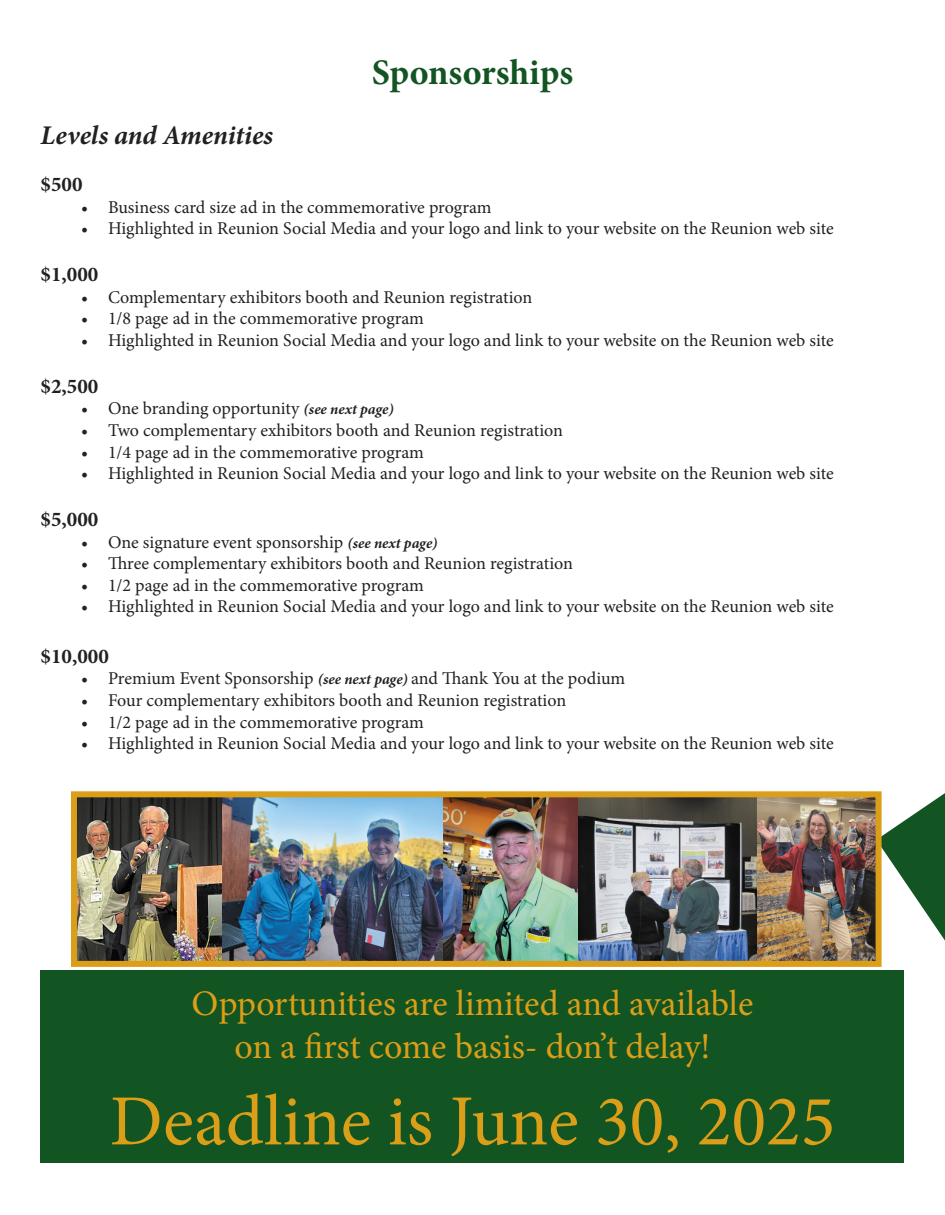
<style>
.page{position:relative;width:945px;height:1215px;background:#fff}
.page>*{position:absolute;margin:0;border:0;box-sizing:border-box;transform-origin:0 0}
.t1{font:72px "Minion Pro";color:#db9e18}
.t2{font:36px "Minion Pro";letter-spacing:-.005em;color:#db9e18}
.t3{font:700 36px "Minion Pro";color:#135423}
.t4{font:italic 700 27px "Minion Pro";color:#222121}
.t5{font:700 21px "Minion Pro";color:#222121}
.t6{font:18px "Minion Pro";color:#222121}
.s1{font-weight:700;font-style:italic;font-size:15px}
</style>
<div class="page">
<svg style="left:882px;top:793px;width:63px;height:148px"></svg>
<img style="left:222px;top:798px;width:221px;height:162px">
<img style="left:578px;top:798px;width:180px;height:162px">
<img style="left:443px;top:798px;width:135px;height:162px">
<img style="left:78px;top:798px;width:143px;height:162px">
<img style="left:758px;top:798px;width:117px;height:162px">
<div style="left:40px;top:970px;width:864px;height:193px;background:#135423"></div>
<div style="left:71px;top:791px;width:811px;height:176px;border:6px solid #db9e18"></div>
<p class="t3" style="left:372px;top:48px;width:203px">Sponsorships</p>
<p class="t4" style="left:40px;top:117px;width:234px">Levels and Amenities</p>
<p class="t5" style="left:40px;top:170px;width:43px">$500</p>
<p class="t6" style="left:81px;top:195px;width:412px">• Business card size ad in the commemorative program</p>
<p class="t6" style="left:81px;top:217px;width:754px">• Highlighted in Reunion Social Media and your logo and link to your website on the Reunion web site</p>
<p class="t5" style="left:40px;top:260px;width:59px">$1,000</p>
<p class="t6" style="left:81px;top:285px;width:453px">• Complementary exhibitors booth and Reunion registration</p>
<p class="t6" style="left:81px;top:307px;width:345px">• 1/8 page ad in the commemorative program</p>
<p class="t6" style="left:81px;top:328px;width:754px">• Highlighted in Reunion Social Media and your logo and link to your website on the Reunion web site</p>
<p class="t5" style="left:40px;top:371px;width:59px">$2,500</p>
<p class="t6" style="left:81px;top:397px;width:314px">• One branding opportunity <span class="s1">(see next page)</span></p>
<p class="t6" style="left:81px;top:418px;width:484px">• Two complementary exhibitors booth and Reunion registration</p>
<p class="t6" style="left:81px;top:440px;width:345px">• 1/4 page ad in the commemorative program</p>
<p class="t6" style="left:81px;top:461px;width:754px">• Highlighted in Reunion Social Media and your logo and link to your website on the Reunion web site</p>
<p class="t5" style="left:40px;top:504px;width:59px">$5,000</p>
<p class="t6" style="left:81px;top:530px;width:358px">• One signature event sponsorship <span class="s1">(see next page)</span></p>
<p class="t6" style="left:81px;top:551px;width:494px">• Three complementary exhibitors booth and Reunion registration</p>
<p class="t6" style="left:81px;top:573px;width:345px">• 1/2 page ad in the commemorative program</p>
<p class="t6" style="left:81px;top:595px;width:754px">• Highlighted in Reunion Social Media and your logo and link to your website on the Reunion web site</p>
<p class="t5" style="left:40px;top:641px;width:70px">$10,000</p>
<p class="t6" style="left:81px;top:667px;width:546px">• Premium Event Sponsorship <span class="s1">(see next page)</span> and Thank You at the podium</p>
<p class="t6" style="left:81px;top:688px;width:487px">• Four complementary exhibitors booth and Reunion registration</p>
<p class="t6" style="left:81px;top:710px;width:345px">• 1/2 page ad in the commemorative program</p>
<p class="t6" style="left:81px;top:731px;width:754px">• Highlighted in Reunion Social Media and your logo and link to your website on the Reunion web site</p>
<p class="t2" style="left:192px;top:979px;width:563px">Opportunities are limited and available</p>
<p class="t2" style="left:234px;top:1022px;width:478px">on a first come basis- don’t delay!</p>
<p class="t1" style="left:110px;top:1073px;width:727px">Deadline is June 30, 2025</p>
</div>
